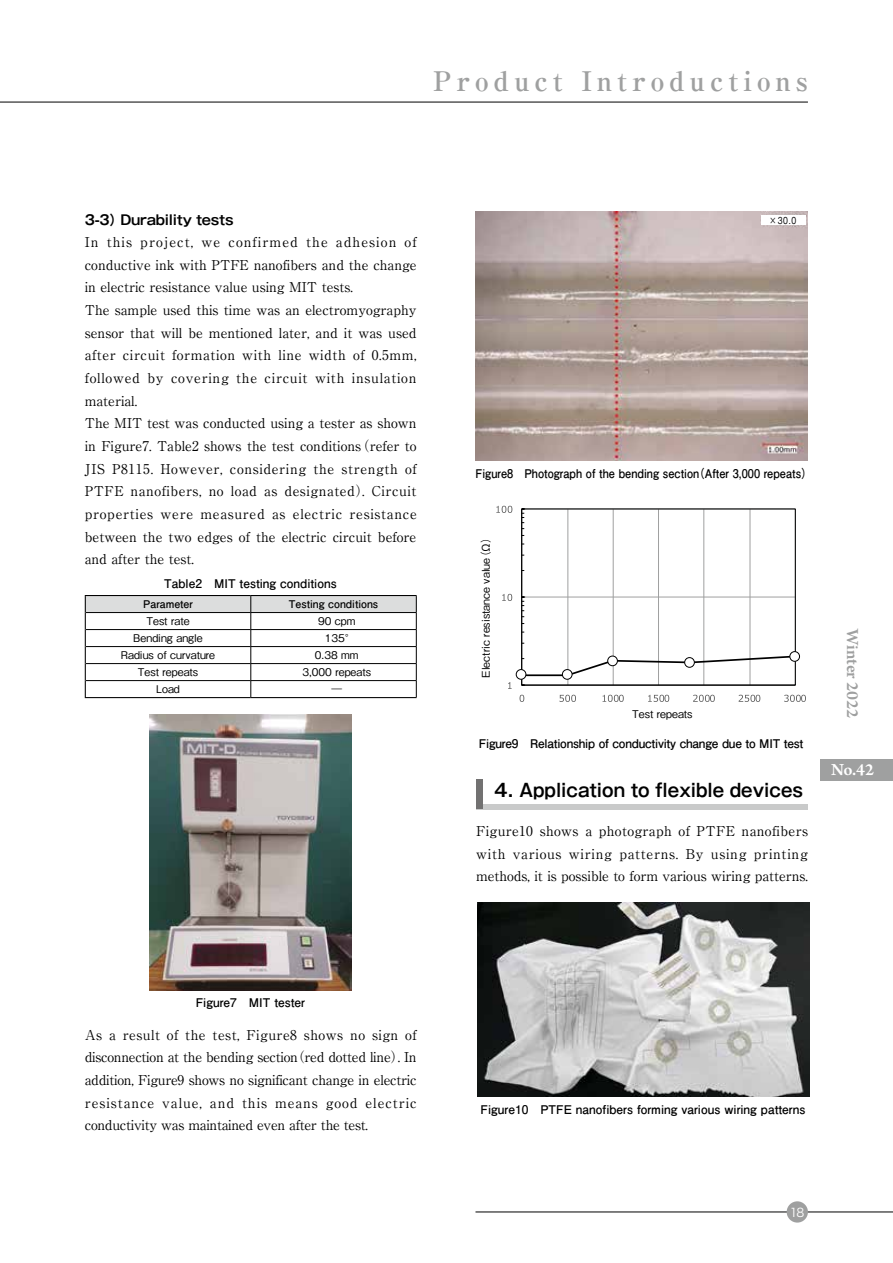
<style>
.page{position:relative;width:893px;height:1263px;background:#fff}
.page>*{position:absolute;margin:0;border:0;box-sizing:border-box;transform-origin:0 0}
.t1{font:700 27px "Ryumin Pro";letter-spacing:.185em;color:#9fa0a0}
.t2{font:700 18px "Gothic MB101 Pro De";color:#000}
.t3{font:600 18px "Arno Pro";color:#9fa0a0}
.t4{font:600 18px "Arno Pro";color:#fff}
.t5{font:13.5px/22.6px "Ryumin Pro";color:#000;text-align:justify}
.t6{font:700 13.5px "Gothic MB101 Pro De";letter-spacing:-.015em;color:#000}
.t7{font:700 12px "Futo Go B101 Pro";color:#000}
.t8{font:700 12px "Futo Go B101 Pro";color:#000;scale:.92 1}
.t9{font:700 12px "Futo Go B101 Pro";letter-spacing:-.02em;color:#000}
.t10{font:12px "Hira Kaku Pro W3";color:#fff}
.t11{font:500 10.65px "Gothic BBB Pro";color:#000}
.t12{font:700 10.65px "Futo Go B101 Pro";color:#000}
.t13{font:500 9.6px "Gothic BBB Pro";color:#000;scale:.8 1}
</style>
<div class="page">
<div style="left:476px;top:804px;width:332px;height:5px;background:#c9caca"></div>
<div style="left:476px;top:779px;width:6px;height:30px;background:#727171"></div>
<hr style="left:85px;top:697px;width:166px;height:1px;background:#000">
<hr style="left:251px;top:697px;width:166px;height:1px;background:#000">
<svg style="left:85px;top:595px;width:332px;height:102px"></svg>
<img style="left:150px;top:714px;width:201px;height:276px">
<hr style="left:522px;top:597px;width:273px;height:1px;background:#9fa0a0">
<hr style="left:567px;top:509px;width:1px;height:176px;background:#9fa0a0">
<hr style="left:613px;top:509px;width:1px;height:176px;background:#9fa0a0">
<hr style="left:658px;top:509px;width:1px;height:176px;background:#9fa0a0">
<hr style="left:703px;top:509px;width:1px;height:176px;background:#9fa0a0">
<hr style="left:750px;top:509px;width:1px;height:176px;background:#9fa0a0">
<hr style="left:521px;top:509px;width:1px;height:176px;background:#000">
<svg style="left:522px;top:597px;width:3px;height:20px"></svg>
<svg style="left:522px;top:508px;width:3px;height:21px"></svg>
<hr style="left:522px;top:685px;width:273px;height:1px;background:#000">
<svg style="left:522px;top:655px;width:274px;height:22px"></svg>
<div style="left:516px;top:669px;width:10px;height:10px;background:#fff;border-radius:50%"></div>
<div style="left:516px;top:669px;width:10px;height:11px;border:1px solid #000;border-radius:50%"></div>
<div style="left:562px;top:669px;width:10px;height:10px;background:#fff;border-radius:50%"></div>
<div style="left:562px;top:669px;width:10px;height:11px;border:1px solid #000;border-radius:50%"></div>
<div style="left:608px;top:656px;width:9px;height:10px;background:#fff;border-radius:50%"></div>
<div style="left:607px;top:656px;width:11px;height:10px;border:1px solid #000;border-radius:50%"></div>
<div style="left:685px;top:658px;width:9px;height:9px;background:#fff;border-radius:50%"></div>
<div style="left:684px;top:657px;width:11px;height:11px;border:1px solid #000;border-radius:50%"></div>
<div style="left:790px;top:652px;width:9px;height:9px;background:#fff;border-radius:50%"></div>
<div style="left:789px;top:651px;width:11px;height:11px;border:1px solid #000;border-radius:50%"></div>
<svg style="left:508px;top:682px;width:4px;height:7px"></svg>
<svg style="left:502px;top:594px;width:10px;height:7px"></svg>
<svg style="left:496px;top:506px;width:16px;height:7px"></svg>
<svg style="left:520px;top:695px;width:4px;height:7px"></svg>
<svg style="left:559px;top:695px;width:17px;height:7px"></svg>
<svg style="left:603px;top:695px;width:21px;height:7px"></svg>
<svg style="left:648px;top:695px;width:21px;height:7px"></svg>
<svg style="left:693px;top:695px;width:22px;height:7px"></svg>
<svg style="left:739px;top:695px;width:21px;height:7px"></svg>
<svg style="left:784px;top:695px;width:22px;height:7px"></svg>
<img style="left:477px;top:902px;width:332px;height:195px">
<img style="left:475px;top:211px;width:332px;height:249px">
<div style="left:761px;top:216px;width:44px;height:9px;background:#fff"></div>
<div style="left:821px;top:759px;width:72px;height:21px;background:#9fa0a0"></div>
<hr style="left:475px;top:1212px;width:418px;height:1px;background:#000">
<div style="left:787px;top:1201px;width:21px;height:21px;background:#9fa0a0;border-radius:50%"></div>
<hr style="left:0;top:102px;width:808px;height:1px;background:#000">
<h1 class="t1" style="left:433px;top:60px;width:376px">Product Introductions</h1>
<p class="t6" style="left:85px;top:208px;width:150px">3-3）Durability tests</p>
<p class="t5" style="left:85px;top:230px;width:333px;text-align:left">In this project, we confirmed the adhesion of conductive ink with PTFE nanofibers and the change in electric resistance value using MIT tests.<br>The sample used this time was an electromyography sensor that will be mentioned later, and it was used after circuit formation with line width of 0.5mm, followed by covering the circuit with insulation material.<br>The MIT test was conducted using a tester as shown in Figure7. Table2 shows the test conditions（refer to JIS P8115. However, considering the strength of PTFE nanofibers, no load as designated）. Circuit properties were measured as electric resistance between the two edges of the electric circuit before and after the test.</p>
<p class="t7" style="left:164px;top:574px;width:174px">Table2　MIT testing conditions</p>
<p class="t12" style="left:143px;top:595px;width:51px">Parameter</p>
<p class="t12" style="left:289px;top:595px;width:91px">Testing conditions</p>
<p class="t11" style="left:146px;top:612px;width:45px">Test rate</p>
<p class="t11" style="left:318px;top:612px;width:39px">90 cpm</p>
<p class="t11" style="left:133px;top:629px;width:71px">Bending angle</p>
<p class="t11" style="left:325px;top:629px;width:32px">135°</p>
<p class="t11" style="left:121px;top:646px;width:96px">Radius of curvature</p>
<p class="t11" style="left:315px;top:646px;width:45px">0.38 mm</p>
<p class="t11" style="left:138px;top:663px;width:62px">Test repeats</p>
<p class="t11" style="left:302px;top:663px;width:70px">3,000 repeats</p>
<p class="t11" style="left:156px;top:680px;width:25px">Load</p>
<p class="t11" style="left:331px;top:680px;width:12px">―</p>
<p class="t7" style="left:196px;top:993px;width:111px">Figure7　MIT tester</p>
<p class="t5" style="left:85px;top:1022px;width:333px">As a result of the test, Figure8 shows no sign of disconnection at the bending section（red dotted line）. In addition, Figure9 shows no significant change in electric resistance value, and this means good electric conductivity was maintained even after the test.</p>
<p class="t13" style="left:769px;top:213px;width:35px">×30.0</p>
<p class="t8" style="left:475px;top:463px;width:368px">Figure8　Photograph of the bending section（After 3,000 repeats）</p>
<p class="t11" style="left:477px;top:677px;width:146px;rotate:-90deg">Electric resistance value（Ω）</p>
<p class="t11" style="left:632px;top:706px;width:62px">Test repeats</p>
<p class="t9" style="left:479px;top:734px;width:326px">Figure9　Relationship of conductivity change due to MIT test</p>
<h2 class="t2" style="left:476px;top:775px;width:328px">　4. Application to flexible devices</h2>
<p class="t5" style="left:476px;top:819px;width:333px">Figure10 shows a photograph of PTFE nanofibers with various wiring patterns. By using printing methods, it is possible to form various wiring patterns.</p>
<h2 class="t3" style="left:863px;top:629px;width:90px;rotate:90deg">Winter 2022</h2>
<h2 class="t4" style="left:831px;top:759px;width:45px">No.42</h2>
<p class="t7" style="left:481px;top:1099px;width:326px">Figure10　PTFE nanofibers forming various wiring patterns</p>
<p class="t10" style="left:790px;top:1201px;width:16px">18</p>
</div>
